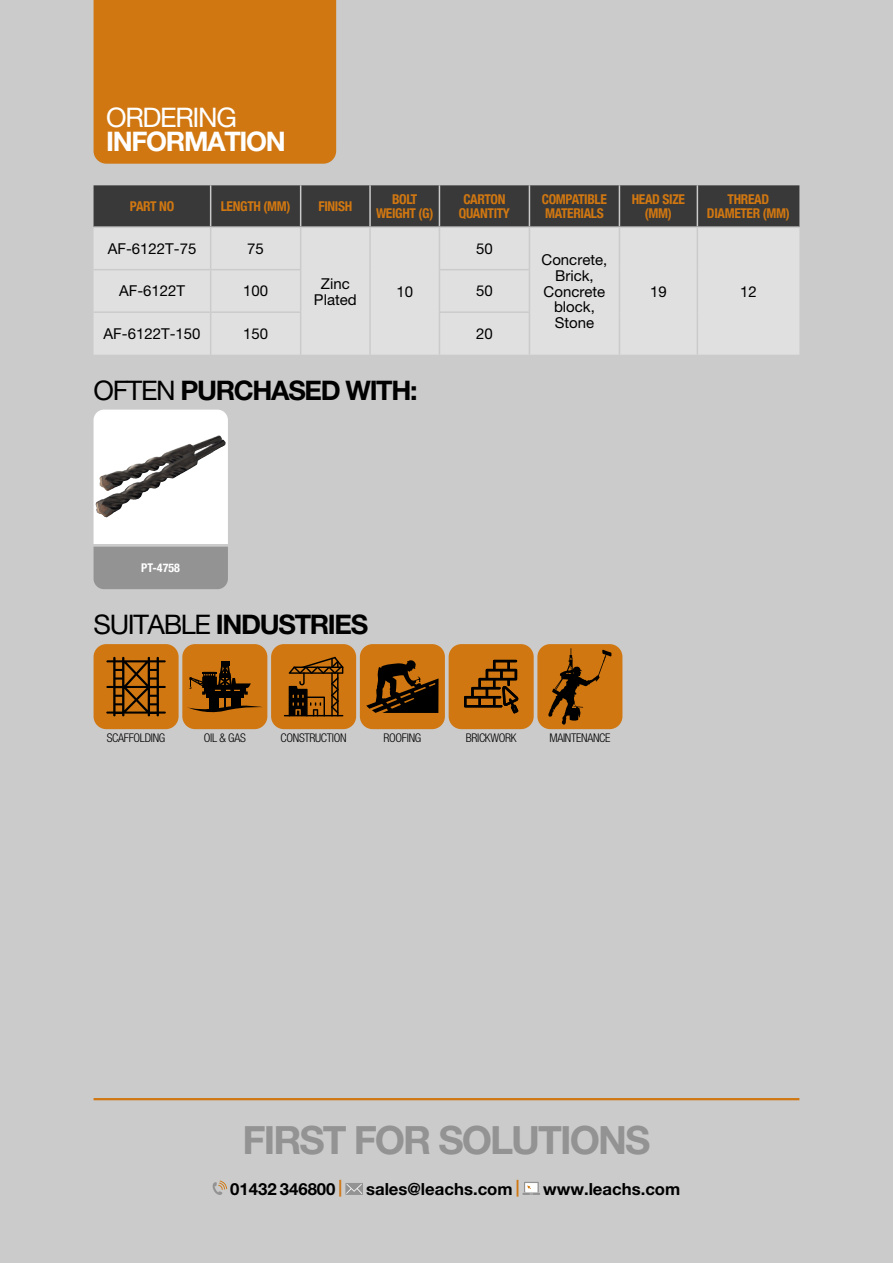
<style>
.page{position:relative;width:893px;height:1263px;background:#cbcbcb}
.page>*{position:absolute;margin:0;border:0;box-sizing:border-box;transform-origin:0 0}
.t1{font:700 39px "Helvetica Neue LT Pro";letter-spacing:-.05em;color:#939393}
.t2{font:700 27px "Helvetica Neue LT Pro";letter-spacing:-.05em;color:#000}
.t3{font:700 27px "Helvetica Neue LT Pro";letter-spacing:-.05em;color:#fff}
.t4{font:27px "Helvetica Neue LT Pro";letter-spacing:-.05em;color:#fff}
.t5{font:700 16.8px "Helvetica Neue LT Pro";color:#000}
.t6{font:15px/15.8px "Helvetica Neue LT Pro";color:#000;text-align:center}
.t7{font:700 condensed 13.5px/13.8px "Helvetica Neue";letter-spacing:-.025em;color:#d07711;text-align:center}
.t8{font:300 condensed 12px "Helvetica Neue LT Pro";letter-spacing:-.025em;color:#000}
.t9{font:700 condensed 12px "Helvetica Neue";color:#fff}
.s1{font-weight:400}
.s2{color:#d07711}
</style>
<div class="page">
<div style="left:94px;top:0;width:242px;height:164px;background:#d07711"></div>
<hr style="left:94px;top:1098px;width:705px;height:2px;background:#d07711">
<svg style="left:213px;top:1180px;width:14px;height:15px"></svg>
<svg style="left:345px;top:1183px;width:18px;height:12px"></svg>
<svg style="left:346px;top:1184px;width:16px;height:10px"></svg>
<div style="left:524px;top:1182px;width:15px;height:10px;background:#939393"></div>
<svg style="left:522px;top:1183px;width:18px;height:12px"></svg>
<div style="left:94px;top:185px;width:705px;height:41px;background:#393939"></div>
<div style="left:94px;top:228px;width:705px;height:127px;background:#e0e0e0"></div>
<hr style="left:210px;top:185px;width:1px;height:41px;background:#cbcbcb">
<hr style="left:300px;top:185px;width:1px;height:41px;background:#cbcbcb">
<hr style="left:369px;top:185px;width:2px;height:41px;background:#cbcbcb">
<hr style="left:439px;top:185px;width:1px;height:41px;background:#cbcbcb">
<hr style="left:529px;top:185px;width:1px;height:41px;background:#cbcbcb">
<hr style="left:619px;top:185px;width:1px;height:41px;background:#cbcbcb">
<hr style="left:697px;top:185px;width:1px;height:41px;background:#cbcbcb">
<hr style="left:210px;top:228px;width:1px;height:41px;background:#cbcbcb">
<hr style="left:300px;top:228px;width:1px;height:41px;background:#cbcbcb">
<hr style="left:369px;top:228px;width:2px;height:42px;background:#cbcbcb">
<hr style="left:439px;top:228px;width:1px;height:41px;background:#cbcbcb">
<hr style="left:529px;top:228px;width:1px;height:41px;background:#cbcbcb">
<hr style="left:619px;top:228px;width:1px;height:42px;background:#cbcbcb">
<hr style="left:697px;top:228px;width:1px;height:42px;background:#cbcbcb">
<hr style="left:94px;top:269px;width:117px;height:1px;background:#cbcbcb">
<hr style="left:211px;top:269px;width:90px;height:1px;background:#cbcbcb">
<hr style="left:210px;top:270px;width:1px;height:41px;background:#cbcbcb">
<hr style="left:300px;top:270px;width:1px;height:41px;background:#cbcbcb">
<hr style="left:369px;top:270px;width:2px;height:42px;background:#cbcbcb">
<hr style="left:439px;top:269px;width:91px;height:1px;background:#cbcbcb">
<hr style="left:439px;top:270px;width:1px;height:41px;background:#cbcbcb">
<hr style="left:529px;top:270px;width:1px;height:41px;background:#cbcbcb">
<hr style="left:619px;top:270px;width:1px;height:42px;background:#cbcbcb">
<hr style="left:697px;top:270px;width:1px;height:42px;background:#cbcbcb">
<hr style="left:94px;top:311px;width:117px;height:2px;background:#cbcbcb">
<hr style="left:211px;top:311px;width:90px;height:2px;background:#cbcbcb">
<hr style="left:210px;top:313px;width:1px;height:42px;background:#cbcbcb">
<hr style="left:300px;top:313px;width:1px;height:42px;background:#cbcbcb">
<hr style="left:369px;top:312px;width:2px;height:43px;background:#cbcbcb">
<hr style="left:439px;top:311px;width:91px;height:2px;background:#cbcbcb">
<hr style="left:439px;top:313px;width:1px;height:42px;background:#cbcbcb">
<hr style="left:529px;top:313px;width:1px;height:42px;background:#cbcbcb">
<hr style="left:619px;top:312px;width:1px;height:43px;background:#cbcbcb">
<hr style="left:697px;top:312px;width:1px;height:43px;background:#cbcbcb">
<svg style="left:94px;top:410px;width:134px;height:179px;background:#cfcfcf"></svg>
<img style="left:105px;top:436px;width:111px;height:38px">
<div style="left:94px;top:644px;width:85px;height:85px;background:#d07711;border-radius:13px"></div>
<svg style="left:106px;top:657px;width:60px;height:59px"></svg>
<div style="left:182px;top:644px;width:85px;height:85px;background:#d07711;border-radius:13px"></div>
<svg style="left:187px;top:704px;width:75px;height:8px"></svg>
<div style="left:206px;top:691px;width:37px;height:7px;background:#000"></div>
<div style="left:209px;top:696px;width:9px;height:14px;background:#000"></div>
<div style="left:231px;top:696px;width:9px;height:11px;background:#000"></div>
<div style="left:221px;top:661px;width:8px;height:5px;background:#000"></div>
<hr style="left:224px;top:663px;width:2px;height:46px;background:#000">
<svg style="left:189px;top:662px;width:62px;height:33px"></svg>
<div style="left:271px;top:644px;width:85px;height:85px;background:#d07711;border-radius:13px"></div>
<svg style="left:284px;top:657px;width:59px;height:59px"></svg>
<div style="left:360px;top:644px;width:85px;height:85px;background:#d07711;border-radius:13px"></div>
<svg style="left:366px;top:660px;width:73px;height:53px"></svg>
<div style="left:449px;top:644px;width:85px;height:85px;background:#d07711;border-radius:13px"></div>
<svg style="left:464px;top:660px;width:54px;height:53px"></svg>
<div style="left:537px;top:644px;width:85px;height:85px;background:#d07711;border-radius:13px"></div>
<svg style="left:548px;top:648px;width:63px;height:77px"></svg>
<h2 class="t4" style="left:106px;top:101px;width:132px">ORDERING</h2>
<h2 class="t3" style="left:106px;top:125px;width:181px">INFORMATION</h2>
<p class="t7" style="left:130px;top:198px;width:46px">PART NO</p>
<p class="t7" style="left:221px;top:198px;width:71px">LENGTH (MM)</p>
<p class="t7" style="left:318px;top:198px;width:35px">FINISH</p>
<p class="t7" style="left:376px;top:192px;width:59px">BOLT<br>WEIGHT (G)</p>
<p class="t7" style="left:459px;top:192px;width:53px">CARTON<br>QUANTITY</p>
<p class="t7" style="left:542px;top:192px;width:67px;text-align:left">COMPATIBLE<br>MATERIALS</p>
<p class="t7" style="left:632px;top:192px;width:55px">HEAD SIZE (MM)</p>
<p class="t7" style="left:707px;top:192px;width:84px">THREAD<br>DIAMETER (MM)</p>
<p class="t6" style="left:108px;top:240px;width:90px">AF-6122T-75</p>
<p class="t6" style="left:247px;top:240px;width:18px">75</p>
<p class="t6" style="left:314px;top:275px;width:44px">Zinc<br>Plated</p>
<p class="t6" style="left:396px;top:283px;width:18px">10</p>
<p class="t6" style="left:476px;top:240px;width:18px">50</p>
<p class="t6" style="left:541px;top:252px;width:67px">Concrete,<br>Brick,<br>Concrete block,<br>Stone</p>
<p class="t6" style="left:119px;top:283px;width:68px">AF-6122T</p>
<p class="t6" style="left:243px;top:283px;width:27px">100</p>
<p class="t6" style="left:476px;top:283px;width:18px">50</p>
<p class="t6" style="left:650px;top:283px;width:18px">19</p>
<p class="t6" style="left:740px;top:283px;width:18px">12</p>
<p class="t6" style="left:104px;top:326px;width:98px">AF-6122T-150</p>
<p class="t6" style="left:243px;top:326px;width:27px">150</p>
<p class="t6" style="left:476px;top:326px;width:18px">20</p>
<h2 class="t2" style="left:94px;top:374px;width:326px"><span class="s1">OFTEN</span> PURCHASED WITH:</h2>
<p class="t9" style="left:141px;top:558px;width:40px">PT-4758</p>
<h2 class="t2" style="left:94px;top:608px;width:276px"><span class="s1">SUITABLE</span> INDUSTRIES</h2>
<p class="t8" style="left:107px;top:731px;width:60px">SCAFFOLDING</p>
<p class="t8" style="left:204px;top:731px;width:43px">OIL &amp; GAS</p>
<p class="t8" style="left:281px;top:731px;width:68px">CONSTRUCTION</p>
<p class="t8" style="left:383px;top:731px;width:39px">ROOFING</p>
<p class="t8" style="left:466px;top:731px;width:52px">BRICKWORK</p>
<p class="t8" style="left:549px;top:731px;width:62px">MAINTENANCE</p>
<h1 class="t1" style="left:243px;top:1116px;width:409px">FIRST FOR SOLUTIONS</h1>
<p class="t5" style="left:230px;top:1178px;width:114px">01432 346800 <span class="s2">|</span></p>
<p class="t5" style="left:366px;top:1178px;width:155px">sales@leachs.com <span class="s2">|</span></p>
<p class="t5" style="left:543px;top:1178px;width:139px">www.leachs.com</p>
</div>
